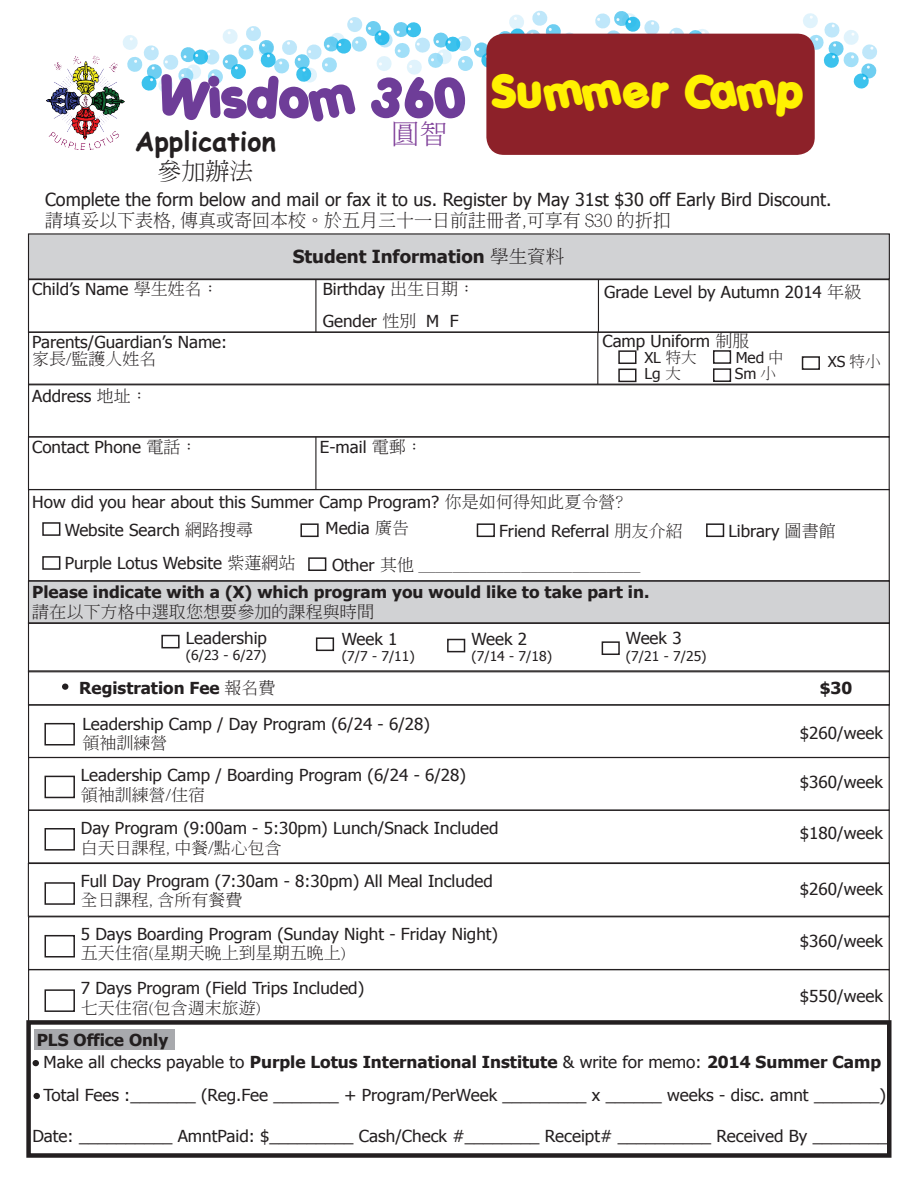
<style>
.page{position:relative;width:918px;height:1188px;background:#fff}
.page>*{position:absolute;margin:0;border:0;box-sizing:border-box;transform-origin:0 0}
.t1{font:44.25px "Porkys";letter-spacing:.02em;color:#fff101}
.t2{font:700 27px "Comic Sans MS";color:#231f20}
.t3{font:300 27px "Adobe Ming Std";color:#7e3e98;scale:1.04 1}
.t4{font:300 24px "Adobe Ming Std";color:#231f20}
.t5{font:18px "Tahoma";color:#231f20}
.t6{font:300 18px "Adobe Ming Std";color:#231f20}
.t7{font:700 18px "Tahoma";color:#231f20}
.t8{font:16.5px/32.5px "Tahoma";color:#231f20}
.t9{font:16.5px "Tahoma";color:#231f20;scale:1.04 1}
.t10{font:700 16.5px "Tahoma";color:#231f20;scale:1.04 1}
.t11{font:300 16.5px "Adobe Ming Std";color:#231f20}
.t12{font:300 16.5px "Adobe Ming Std";color:#231f20;scale:1.04 1}
.t13{font:700 16.5px "Tahoma";color:#231f20}
.t14{font:15px/16.4px "Tahoma";color:#231f20}
.t15{font:15px "Tahoma";color:#231f20;scale:1.04 1}
.t16{font:13.5px "Tahoma";color:#231f20}
.s1{font-size:52.35px;color:#6e3d98}
.s2{font-family:"Adobe Ming Std";font-weight:300}
.s3{font-family:"Tahoma";font-weight:400}
.s4{font-weight:400}
</style>
<div class="page">
<div style="left:34px;top:1029px;width:141px;height:20px;background:#a8a9ad"></div>
<div style="left:456px;top:36px;width:15px;height:15px;background:#bfe7fa;border-radius:50%"></div>
<div style="left:458px;top:56px;width:15px;height:15px;background:#a1dff8;border-radius:50%"></div>
<svg style="left:474px;top:42px;width:15px;height:15px"></svg>
<svg style="left:481px;top:53px;width:15px;height:15px"></svg>
<svg style="left:485px;top:11px;width:392px;height:78px"></svg>
<svg style="left:204px;top:50px;width:15px;height:15px"></svg>
<div style="left:208px;top:69px;width:15px;height:15px;background:#a1dff8;border-radius:50%"></div>
<svg style="left:223px;top:17px;width:242px;height:66px"></svg>
<svg style="left:123px;top:35px;width:92px;height:58px"></svg>
<div style="left:486px;top:34px;width:329px;height:121px;background:#8d2129;border-radius:18px"></div>
<img style="left:46px;top:55px;width:80px;height:95px">
<div style="left:28px;top:233px;width:862px;height:47px;background:#d1d2d4"></div>
<div style="left:28px;top:580px;width:862px;height:44px;background:#d1d2d4;border:1px solid #231f20"></div>
<div style="left:28px;top:622px;width:862px;height:50px;border:1px solid #231f20"></div>
<div style="left:28px;top:670px;width:862px;height:36px;border:1px solid #231f20"></div>
<hr style="left:598px;top:280px;width:1px;height:52px;background:#231f20">
<hr style="left:597px;top:332px;width:1px;height:52px;background:#231f20">
<hr style="left:315px;top:280px;width:1px;height:52px;background:#231f20">
<hr style="left:315px;top:437px;width:1px;height:53px;background:#231f20">
<div style="left:618px;top:350px;width:18px;height:14px;border:2px solid #231f20"></div>
<div style="left:44px;top:723px;width:31px;height:23px;border:2px solid #231f20"></div>
<div style="left:42px;top:522px;width:18px;height:14px;border:2px solid #231f20"></div>
<div style="left:42px;top:556px;width:18px;height:14px;border:2px solid #231f20"></div>
<div style="left:300px;top:523px;width:19px;height:14px;border:2px solid #231f20"></div>
<div style="left:477px;top:523px;width:18px;height:14px;border:2px solid #231f20"></div>
<div style="left:161px;top:635px;width:19px;height:13px;border:2px solid #231f20"></div>
<div style="left:316px;top:637px;width:18px;height:14px;border:2px solid #231f20"></div>
<div style="left:447px;top:639px;width:18px;height:13px;border:2px solid #231f20"></div>
<div style="left:602px;top:641px;width:18px;height:14px;border:2px solid #231f20"></div>
<div style="left:706px;top:523px;width:18px;height:14px;border:2px solid #231f20"></div>
<div style="left:308px;top:557px;width:18px;height:14px;border:2px solid #231f20"></div>
<div style="left:713px;top:350px;width:18px;height:14px;border:2px solid #231f20"></div>
<div style="left:713px;top:368px;width:18px;height:14px;border:2px solid #231f20"></div>
<div style="left:618px;top:369px;width:18px;height:13px;border:2px solid #231f20"></div>
<div style="left:802px;top:356px;width:18px;height:14px;border:2px solid #231f20"></div>
<div style="left:28px;top:704px;width:862px;height:54px;border:1px solid #231f20"></div>
<div style="left:45px;top:776px;width:30px;height:22px;border:2px solid #231f20"></div>
<div style="left:28px;top:757px;width:862px;height:54px;border:1px solid #231f20"></div>
<div style="left:28px;top:384px;width:862px;height:53px;border:1px solid #231f20"></div>
<div style="left:28px;top:279px;width:862px;height:54px;border:1px solid #231f20"></div>
<div style="left:28px;top:332px;width:862px;height:53px;border:1px solid #231f20"></div>
<div style="left:45px;top:828px;width:30px;height:23px;border:2px solid #231f20"></div>
<div style="left:28px;top:810px;width:862px;height:53px;border:1px solid #231f20"></div>
<div style="left:45px;top:882px;width:30px;height:23px;border:2px solid #231f20"></div>
<div style="left:28px;top:863px;width:862px;height:54px;border:1px solid #231f20"></div>
<div style="left:45px;top:935px;width:30px;height:23px;border:2px solid #231f20"></div>
<div style="left:28px;top:916px;width:862px;height:54px;border:1px solid #231f20"></div>
<div style="left:45px;top:989px;width:30px;height:23px;border:2px solid #231f20"></div>
<div style="left:28px;top:969px;width:862px;height:54px;border:1px solid #231f20"></div>
<div style="left:26px;top:1020px;width:866px;height:138px;border:4px solid #231f20"></div>
<div style="left:28px;top:489px;width:862px;height:92px;border:1px solid #231f20"></div>
<svg style="left:62px;top:684px;width:6px;height:6px"></svg>
<svg style="left:33px;top:1060px;width:6px;height:6px"></svg>
<div style="left:33px;top:1093px;width:7px;height:6px;background:#231f20;border-radius:50%"></div>
<h1 class="t1" style="left:159px;top:62px;width:645px"><span class="s1">Wisdom 360</span> Summer Camp</h1>
<h2 class="t2" style="left:135px;top:121px;width:143px">Application</h2>
<h3 class="t4" style="left:157px;top:158px;width:98px">參加辦法</h3>
<p class="t5" style="left:45px;top:187px;width:788px">Complete the form below and mail or fax it to us. Register by May 31st $30 off Early Bird Discount.</p>
<p class="t6" style="left:45px;top:211px;width:627px">請填妥以下表格, 傳真或寄回本校。於五月三十一日前註冊者,可享有 $30 的折扣</p>
<p class="t7" style="left:293px;top:243px;width:273px">Student Information <span class="s2">學生資料</span></p>
<h2 class="t3" style="left:392px;top:119px;width:55px">圓智</h2>
<p class="t8" style="left:32px;top:271px;width:188px">Child’s Name <span class="s2">學生姓名：</span></p>
<p class="t8" style="left:323px;top:271px;width:154px">Birthday <span class="s2">出生日期：<br></span>Gender <span class="s2">性別</span> M F</p>
<p class="t8" style="left:604px;top:274px;width:259px">Grade Level by Autumn 2014 <span class="s2">年級</span></p>
<p class="t8" style="left:32px;top:325px;width:197px">Parents/Guardian’s Name:</p>
<p class="t8" style="left:603px;top:324px;width:148px">Camp Uniform <span class="s2">制服</span></p>
<p class="t11" style="left:32px;top:350px;width:126px">家長/監護人姓名</p>
<p class="t14" style="left:644px;top:365px;width:38px">Lg <span class="s2">大</span></p>
<p class="t14" style="left:644px;top:349px;width:54px">XL <span class="s2">特大</span></p>
<p class="t14" style="left:735px;top:349px;width:50px">Med <span class="s2">中<br></span>Sm <span class="s2">小</span></p>
<p class="t15" style="left:828px;top:352px;width:52px">XS <span class="s2">特小</span></p>
<p class="t8" style="left:32px;top:379px;width:117px">Address <span class="s2">地址：</span></p>
<p class="t8" style="left:32px;top:430px;width:167px">Contact Phone <span class="s2">電話：</span></p>
<p class="t8" style="left:320px;top:430px;width:105px">E-mail <span class="s2">電郵：</span></p>
<p class="t9" style="left:32px;top:490px;width:569px">How did you hear about this Summer Camp Program? <span class="s2">你是如何得知此夏令營?</span></p>
<p class="t8" style="left:65px;top:512px;width:190px">Website Search <span class="s2">網路搜尋</span></p>
<p class="t8" style="left:65px;top:546px;width:232px">Purple Lotus Website <span class="s2">紫蓮網站</span></p>
<p class="t8" style="left:326px;top:511px;width:85px">Media <span class="s2">廣告</span></p>
<p class="t8" style="left:499px;top:514px;width:185px">Friend Referral <span class="s2">朋友介紹</span></p>
<p class="t12" style="left:332px;top:556px;width:298px"><span class="s3">Other</span> 其他 ＿＿＿＿＿＿＿＿＿＿＿＿＿</p>
<p class="t10" style="left:32px;top:581px;width:595px">Please indicate with a (X) which program you would like to take part in.</p>
<p class="t12" style="left:32px;top:603px;width:330px">請在以下方格中選取您想要參加的課程與時間</p>
<p class="t8" style="left:186px;top:621px;width:83px">Leadership</p>
<p class="t16" style="left:186px;top:646px;width:82px">(6/23 - 6/27)</p>
<p class="t13" style="left:79px;top:677px;width:198px">Registration Fee <span class="s2">報名費</span></p>
<p class="t8" style="left:342px;top:622px;width:57px">Week 1</p>
<p class="t16" style="left:342px;top:647px;width:75px">(7/7 - 7/11)</p>
<p class="t8" style="left:82px;top:706px;width:349px">Leadership Camp / Day Program (6/24 - 6/28)</p>
<p class="t11" style="left:82px;top:734px;width:87px">領袖訓練營</p>
<p class="t8" style="left:471px;top:622px;width:57px">Week 2</p>
<p class="t16" style="left:471px;top:647px;width:82px">(7/14 - 7/18)</p>
<p class="t8" style="left:626px;top:621px;width:57px">Week 3</p>
<p class="t16" style="left:626px;top:647px;width:82px">(7/21 - 7/25)</p>
<p class="t8" style="left:728px;top:514px;width:109px">Library <span class="s2">圖書館</span></p>
<p class="t13" style="left:820px;top:677px;width:34px">$30</p>
<p class="t9" style="left:800px;top:722px;width:81px">$260/week</p>
<p class="t8" style="left:81px;top:758px;width:387px">Leadership Camp / Boarding Program (6/24 - 6/28)</p>
<p class="t11" style="left:81px;top:786px;width:126px">領袖訓練營/住宿</p>
<p class="t8" style="left:81px;top:811px;width:419px">Day Program (9:00am - 5:30pm) Lunch/Snack Included</p>
<p class="t11" style="left:81px;top:838px;width:202px">白天日課程, 中餐/點心包含</p>
<p class="t8" style="left:81px;top:864px;width:413px">Full Day Program (7:30am - 8:30pm) All Meal Included</p>
<p class="t11" style="left:81px;top:891px;width:163px">全日課程, 含所有餐費</p>
<p class="t8" style="left:81px;top:917px;width:419px">5 Days Boarding Program (Sunday Night - Friday Night)</p>
<p class="t11" style="left:81px;top:944px;width:267px">五天住宿(星期天晚上到星期五晚上)</p>
<p class="t8" style="left:81px;top:971px;width:285px">7 Days Program (Field Trips Included)</p>
<p class="t11" style="left:81px;top:999px;width:182px">七天住宿(包含週末旅遊)</p>
<p class="t10" style="left:44px;top:1050px;width:807px"><span class="s4">Make all checks payable to</span> Purple Lotus International Institute <span class="s4">&amp; write for memo:</span> 2014 Summer Camp</p>
<p class="t9" style="left:800px;top:771px;width:81px">$360/week</p>
<p class="t9" style="left:800px;top:822px;width:81px">$180/week</p>
<p class="t9" style="left:800px;top:877px;width:81px">$260/week</p>
<p class="t9" style="left:800px;top:930px;width:81px">$360/week</p>
<p class="t9" style="left:800px;top:985px;width:81px">$550/week</p>
<p class="t10" style="left:37px;top:1029px;width:128px">PLS Office Only</p>
<p class="t9" style="left:43px;top:1084px;width:812px">Total Fees :_______ (Reg.Fee _______ + Program/PerWeek _________ x ______ weeks - disc. amnt _______)</p>
<p class="t9" style="left:32px;top:1125px;width:824px">Date: __________ AmntPaid: $_________ Cash/Check #________ Receipt# __________ Received By ________</p>
</div>
